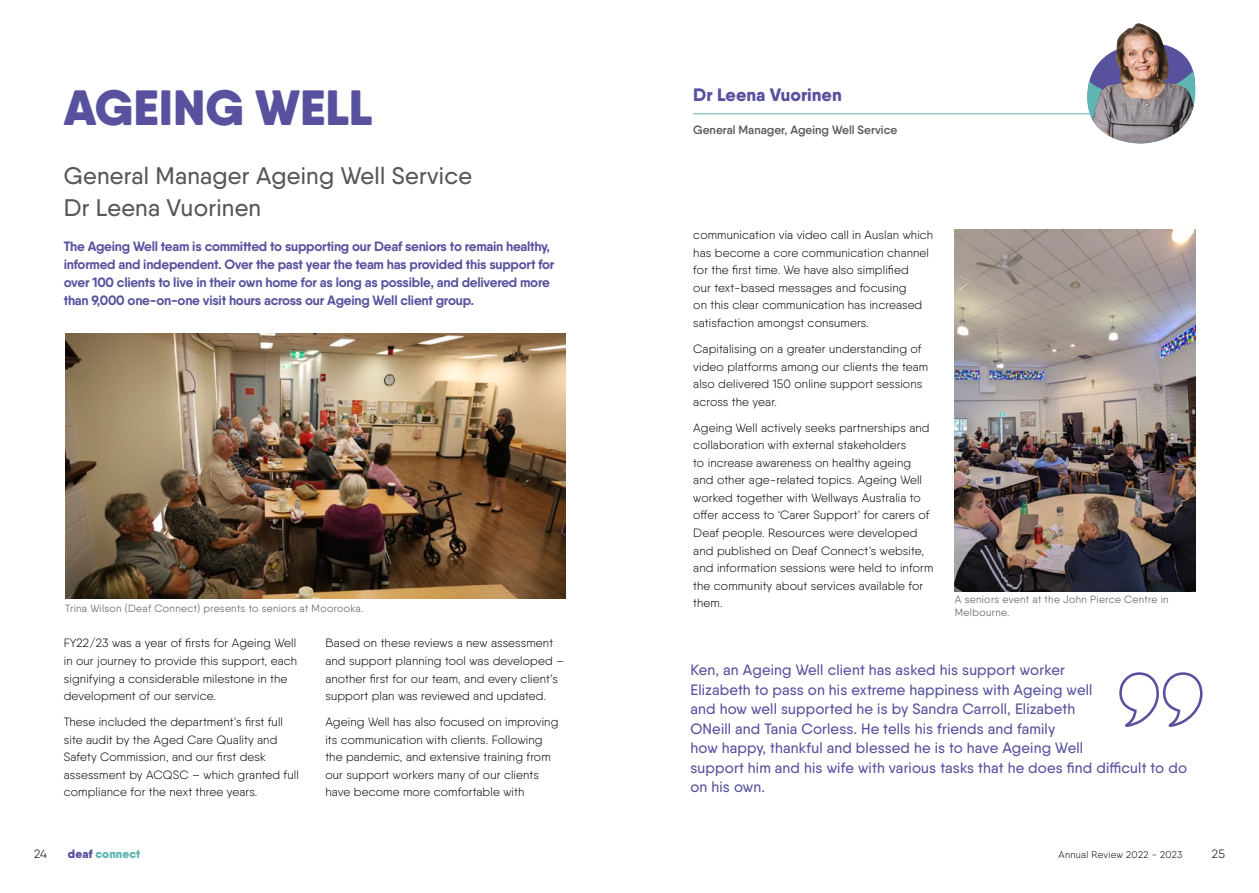
<style>
.page{position:relative;width:1259px;height:893px;background:#fff}
.page>*{position:absolute;margin:0;border:0;box-sizing:border-box;transform-origin:0 0}
.t1{font:900 49.5px "Qanelas Soft";color:#58529e}
.t2{font:500 24px/31.5px "Qanelas Soft";letter-spacing:.01em;color:#575756}
.t3{font:800 18px "Qanelas Soft";color:#58529e}
.t4{font:500 15px/19.5px "Qanelas Soft";letter-spacing:.01em;color:#58529e}
.t5{font:700 13.5px/18px "Qanelas Soft";letter-spacing:-.02em;color:#58529e}
.t6{font:300 12px/17.5px "Qanelas Soft";letter-spacing:.01em;color:#000}
.t7{font:600 12px "Qanelas Soft";color:#575756}
.t8{font:900 12px "Qanelas Soft";letter-spacing:.01em;color:#5fb5b2}
.t9{font:10.5px/13.5px "Qanelas Soft";letter-spacing:.03em;color:#706f6f}
.t10{font:300 9.75px "Qanelas Soft";letter-spacing:.03em;color:#000}
.s1{color:#58529e}
</style>
<div class="page">
<svg style="left:1119px;top:672px;width:83px;height:55px"></svg>
<hr style="left:693px;top:113px;width:459px;height:1px;background:#5fb5b2">
<svg style="left:1075px;top:71px;width:121px;height:48px"></svg>
<img style="left:1092px;top:23px;width:101px;height:121px">
<img style="left:65px;top:333px;width:501px;height:265px">
<img style="left:955px;top:230px;width:240px;height:361px">
<h1 class="t1" style="left:64px;top:75px;width:310px">AGEING WELL</h1>
<h2 class="t2" style="left:64px;top:160px;width:410px">General Manager Ageing Well Service<br>Dr Leena Vuorinen</h2>
<h3 class="t3" style="left:693px;top:83px;width:150px">Dr Leena Vuorinen</h3>
<p class="t7" style="left:693px;top:123px;width:206px">General Manager, Ageing Well Service</p>
<p class="t6" style="left:693px;top:226px;width:241px">communication via video call in Auslan which has become a core communication channel for the first time. We have also simplified<br>our text-based messages and focusing<br>on this clear communication has increased satisfaction amongst consumers.</p>
<p class="t6" style="left:693px;top:340px;width:236px">Capitalising on a greater understanding of video platforms among our clients the team also delivered 150 online support sessions across the year.</p>
<p class="t6" style="left:693px;top:419px;width:242px">Ageing Well actively seeks partnerships and collaboration with external stakeholders<br>to increase awareness on healthy ageing and other age-related topics. Ageing Well worked together with Wellways Australia to offer access to ‘Carer Support’ for carers of Deaf people. Resources were developed and published on Deaf Connect’s website, and information sessions were held to inform the community about services available for them.</p>
<p class="t5" style="left:64px;top:237px;width:492px">The Ageing Well team is committed to supporting our Deaf seniors to remain healthy, informed and independent. Over the past year the team has provided this support for over 100 clients to live in their own home for as long as possible, and delivered more than 9,000 one-on-one visit hours across our Ageing Well client group.</p>
<p class="t9" style="left:65px;top:602px;width:300px">Trina Wilson (Deaf Connect) presents to seniors at Moorooka.</p>
<p class="t9" style="left:955px;top:592px;width:215px">A seniors event at the John Pierce Centre in<br>Melbourne.</p>
<p class="t6" style="left:64px;top:634px;width:235px">FY22/23 was a year of firsts for Ageing Well in our journey to provide this support, each signifying a considerable milestone in the development of our service.</p>
<p class="t6" style="left:64px;top:713px;width:236px">These included the department’s first full site audit by the Aged Care Quality and Safety Commission, and our first desk assessment by ACQSC – which granted full compliance for the next three years.</p>
<p class="t6" style="left:325px;top:634px;width:240px">Based on these reviews a new assessment and support planning tool was developed – another first for our team, and every client’s support plan was reviewed and updated.</p>
<p class="t6" style="left:325px;top:713px;width:235px">Ageing Well has also focused on improving its communication with clients. Following the pandemic, and extensive training from our support workers many of our clients have become more comfortable with</p>
<p class="t4" style="left:690px;top:660px;width:498px">Ken, an Ageing Well client has asked his support worker<br>Elizabeth to pass on his extreme happiness with Ageing well<br>and how well supported he is by Sandra Carroll, Elizabeth<br>ONeill and Tania Corless. He tells his friends and family<br>how happy, thankful and blessed he is to have Ageing Well<br>support him and his wife with various tasks that he does find difficult to do on his own.</p>
<p class="t6" style="left:34px;top:845px;width:15px">24</p>
<p class="t8" style="left:68px;top:846px;width:74px"><span class="s1">deaf</span> connect</p>
<p class="t10" style="left:1058px;top:849px;width:125px">Annual Review 2022 - 2023</p>
<p class="t6" style="left:1212px;top:845px;width:15px">25</p>
</div>
